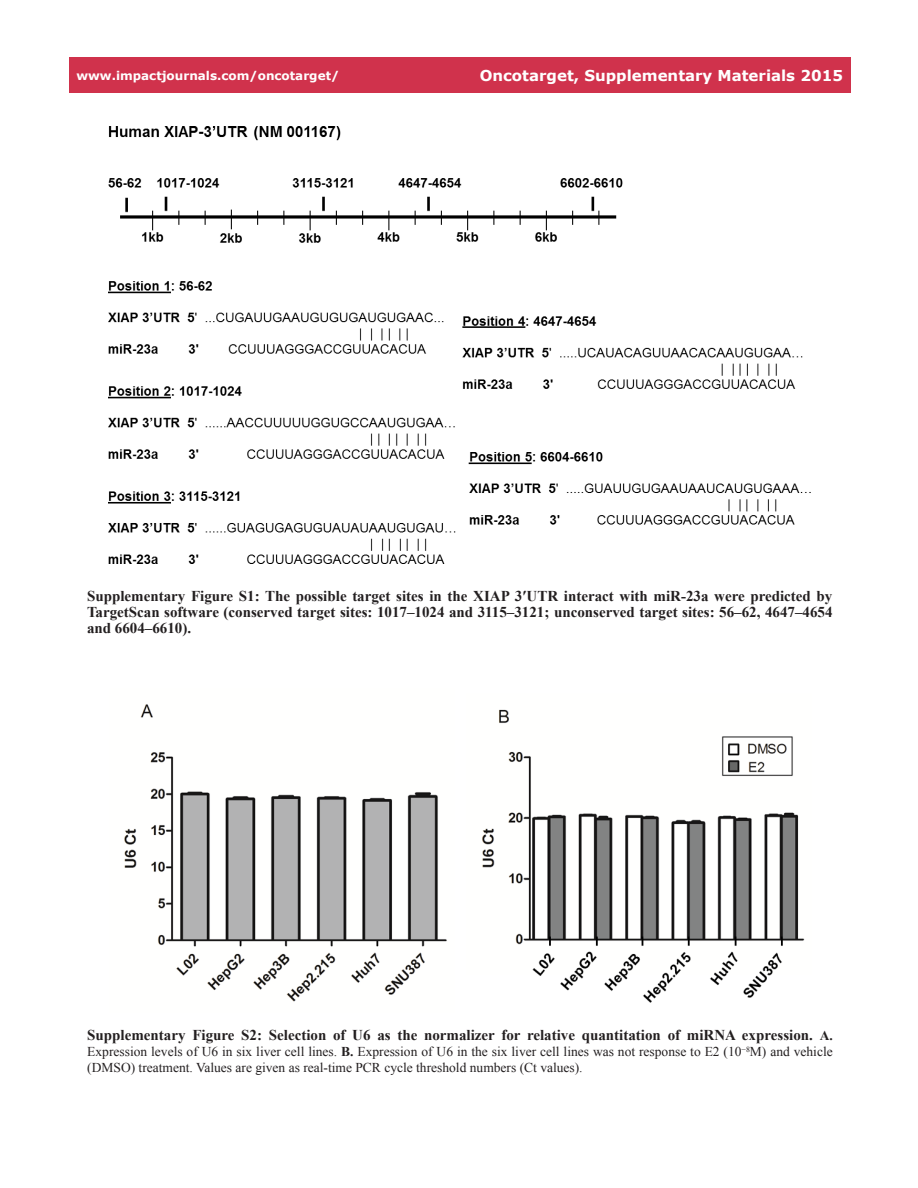
<style>
.page{position:relative;width:918px;height:1188px;background:#fff}
.page>*{position:absolute;margin:0;border:0;box-sizing:border-box;transform-origin:0 0}
.t1{font:700 15px/16.2px "Times New Roman";color:#231f20;text-align:justify}
.t2{font:700 15px "Verdana";color:#fff}
.t3{font:13.5px/16.2px "Times New Roman";color:#231f20}
.t4{font:700 12px "Verdana";color:#fff}
.s1{font-size:13.5px}
.s2{font-weight:700}
</style>
<div class="page">
<div style="left:69px;top:57px;width:781px;height:36px;background:#d0324c"></div>
<img style="left:109px;top:127px;width:702px;height:436px">
<img style="left:124px;top:704px;width:681px;height:299px">
<p class="t4" style="left:76px;top:67px;width:264px">www.impactjournals.com/oncotarget/</p>
<p class="t2" style="left:480px;top:66px;width:365px">Oncotarget, Supplementary Materials 2015</p>
<p class="t1" style="left:87px;top:587px;width:747px">Supplementary Figure S1: The possible target sites in the XIAP 3′UTR interact with miR-23a were predicted by TargetScan software (conserved target sites: 1017–1024 and 3115–3121; unconserved target sites: 56–62, 4647–4654 and 6604–6610).</p>
<p class="t1" style="left:87px;top:1026px;width:747px">Supplementary Figure S2: Selection of U6 as the normalizer for relative quantitation of miRNA expression. <span class="s1">A.</span></p>
<p class="t3" style="left:87px;top:1043px;width:747px">Expression levels of U6 in six liver cell lines. <span class="s2">B.</span> Expression of U6 in the six liver cell lines was not response to E2 (10<sup>−8</sup>M) and vehicle (DMSO) treatment. Values are given as real-time PCR cycle threshold numbers (Ct values).</p>
</div>
